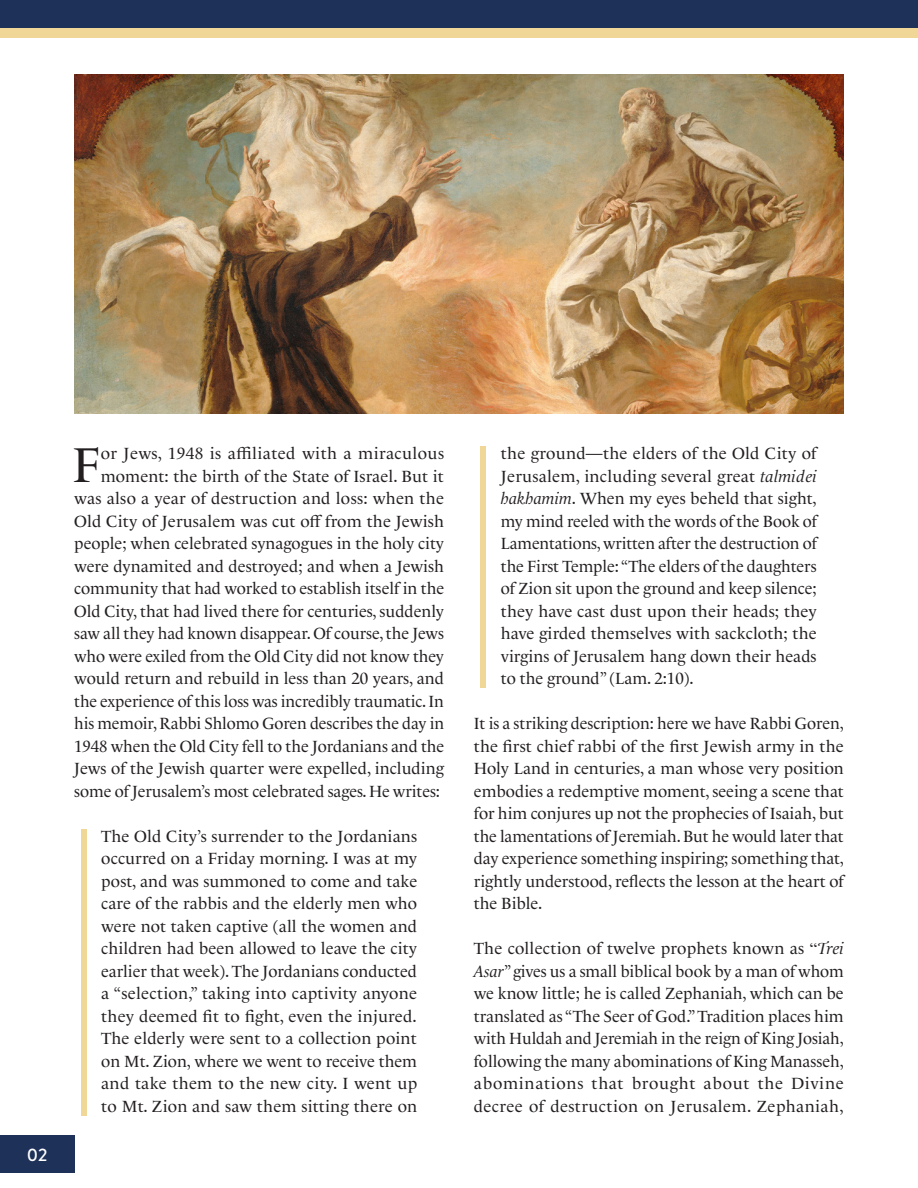
<style>
.page{position:relative;width:918px;height:1188px;background:#fff}
.page>*{position:absolute;margin:0;border:0;box-sizing:border-box;transform-origin:0 0}
.Body_Intro_Dropcap{font:49.8px "Le Monde Livre Cla Std";color:#231f20}
.t1{font:500 18px "Brandon Grotesque";color:#fff}
.Long_quote{font:16.5px/22.5px "Le Monde Livre Cla Std";letter-spacing:.005em;color:#231f20;text-align:justify}
.Body_Copy{font:16.5px/22.5px "Le Monde Livre Cla Std";letter-spacing:.015em;color:#231f20;text-align:justify}
.Body_Intro_Dropcap-2{font:16.5px/22.5px "Le Monde Livre Cla Std";color:#231f20;text-align:right}
.s1{font-style:italic}
.s2{font-family:"Times New Roman"}
</style>
<div class="page">
<div style="left:0;top:0;width:918px;height:28px;background:#1e3159"></div>
<div style="left:0;top:28px;width:918px;height:9px;background:#f0d798"></div>
<div style="left:0;top:1136px;width:75px;height:37px;background:#1e3159"></div>
<div style="left:81px;top:829px;width:5px;height:286px;background:#f0d798"></div>
<div style="left:481px;top:446px;width:5px;height:242px;background:#f0d798"></div>
<img style="left:74px;top:74px;width:770px;height:340px">
<p class="t1" style="left:27px;top:1142px;width:22px">02</p>
<p class="Body_Intro_Dropcap" style="left:73px;top:435px;width:30px">F</p>
<p class="Body_Intro_Dropcap-2" style="left:74px;top:442px;width:372px">or Jews, 1948 is affiliated with a miraculous moment: the birth of the State of Israel. But it was also a year of destruction and loss: when the Old City of Jerusalem was cut off from the Jewish people; when celebrated synagogues in the holy city were dynamited and destroyed; and when a Jewish community that had worked to establish itself in the Old City, that had lived there for centuries, suddenly saw all they had known disappear. Of course, the Jews who were exiled from the Old City did not know they would return and rebuild in less than 20 years, and the experience of this loss was incredibly traumatic. In his memoir, Rabbi Shlomo Goren describes the day in 1948 when the Old City fell to the Jordanians and the Jews of the Jewish quarter were expelled, including some of Jerusalem’s most celebrated sages. He writes:</p>
<p class="Long_quote" style="left:101px;top:825px;width:318px">The Old City’s surrender to the Jordanians occurred on a Friday morning. I was at my post, and was summoned to come and take care of the rabbis and the elderly men who were not taken captive (all the women and children had been allowed to leave the city earlier that week). The Jordanians conducted a “selection,” taking into captivity anyone they deemed fit to fight, even the injured.<br>The elderly were sent to a collection point on Mt. Zion, where we went to receive them and take them to the new city. I went up to Mt. Zion and saw them sitting there on</p>
<p class="Long_quote" style="left:501px;top:442px;width:317px">the ground—the elders of the Old City of Jerusalem, including several great <span class="s1">talmidei hakhamim</span>. When my eyes beheld that sight, my mind reeled with the words of the Book of Lamentations, written after the destruction of the First Temple: “The elders of the daughters of Zion sit upon the ground and keep silence; they have cast dust upon their heads; they have girded themselves with sackcloth; the virgins of Jerusalem hang down their heads to the ground” (Lam. 2:10).</p>
<p class="Body_Copy" style="left:474px;top:712px;width:372px">It is a striking description: here we have Rabbi Goren, the first chief rabbi of the first Jewish army in the Holy Land in centuries, a man whose very position embodies a redemptive moment, seeing a scene that for him conjures up not the prophecies of Isaiah, but the lamentations of Jeremiah. But he would later that day experience something inspiring; something that, rightly understood, reflects the lesson at the heart of the Bible.</p>
<p class="Body_Copy" style="left:474px;top:937px;width:372px">The collection of twelve prophets known as <span class="s2">“</span><span class="s1">Trei Asar</span>” gives us a small biblical book by a man of whom we know little; he is called Zephaniah, which can be translated as “The Seer of God.” Tradition places him with Huldah and Jeremiah in the reign of King Josiah, following the many abominations of King Manasseh, abominations that brought about the Divine decree of destruction on Jerusalem. Zephaniah,</p>
</div>
